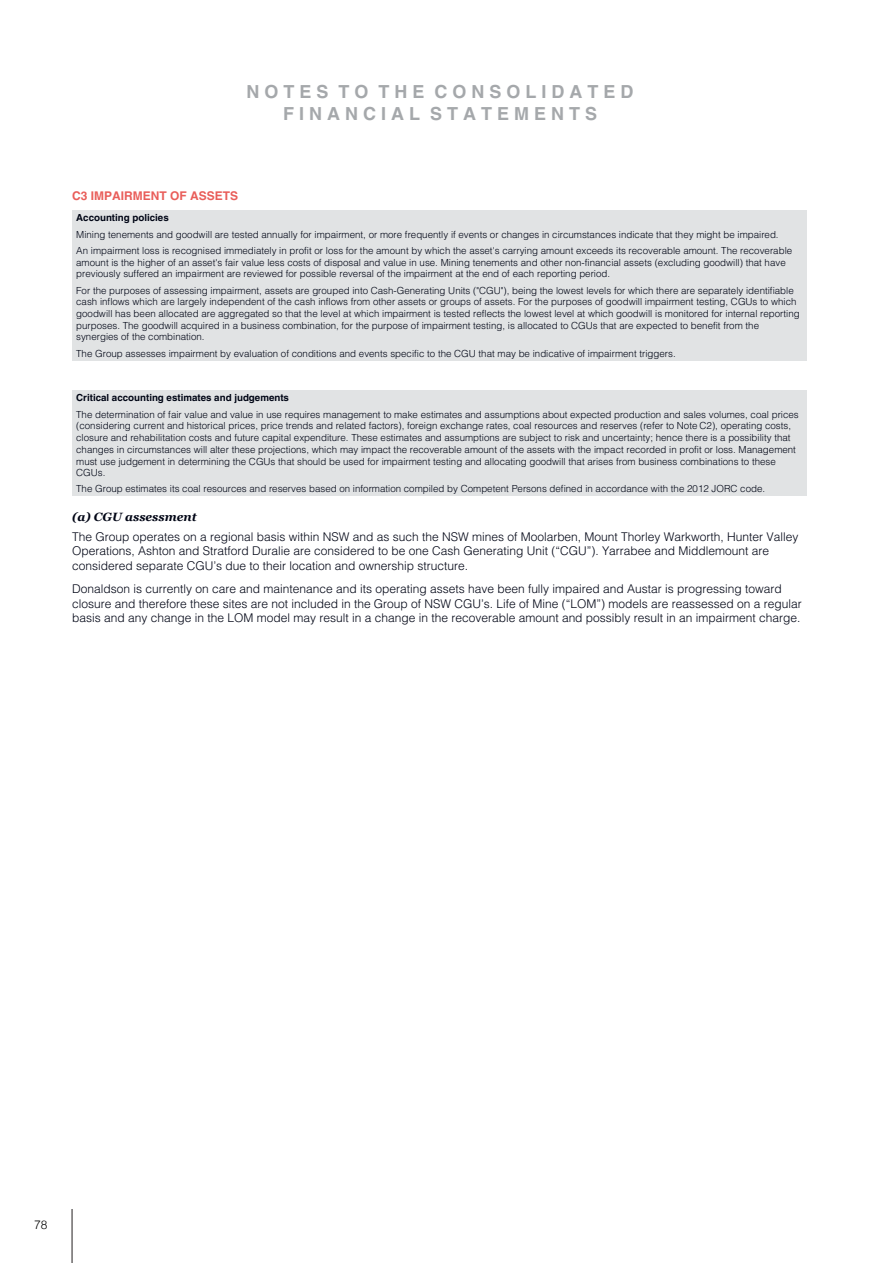
<style>
.page{position:relative;width:893px;height:1263px;background:#fff}
.page>*{position:absolute;margin:0;border:0;box-sizing:border-box;transform-origin:0 0}
.t1{font:700 18px/21.6px "Helvetica LT Std";color:#a5a8ab;text-align:center}
.t2{font:300 12px/14.4px "Helvetica LT Std";color:#000515}
.t3{font:700 12px "Helvetica LT Std";color:#e95e5a}
.t4{font:italic 700 12px "Georgia";color:#000515}
.t5{font:300 12px "Helvetica";color:#000}
.t6{font:300 9.75px/11.7px "Helvetica LT Std";color:#000515}
.t7{font:700 9.75px "Helvetica LT Std";color:#000515}
</style>
<div class="page">
<div style="left:72px;top:210px;width:735px;height:17px;background:#e1e3e4"></div>
<div style="left:72px;top:227px;width:735px;height:134px;background:#e1e3e4"></div>
<div style="left:72px;top:390px;width:735px;height:17px;background:#e1e3e4"></div>
<div style="left:72px;top:407px;width:735px;height:89px;background:#e1e3e4"></div>
<hr style="left:72px;top:1209px;width:1px;height:54px;background:#231f20">
<h1 class="t1" style="left:246px;top:81px;width:389px">N O T E S T O T H E C O N S O L I D A T E D<br>F I N A N C I A L S T A T E M E N T S</h1>
<p class="t3" style="left:72px;top:188px;width:167px">C3 IMPAIRMENT OF ASSETS</p>
<p class="t7" style="left:76px;top:212px;width:94px">Accounting policies</p>
<p class="t6" style="left:76px;top:226px;width:717px;line-height:16.2px">Mining tenements and goodwill are tested annually for impairment, or more frequently if events or changes in circumstances indicate that they might be impaired.<br>An impairment loss is recognised immediately in profit or loss for the amount by which the asset's carrying amount exceeds its recoverable amount. The recoverable</p>
<p class="t6" style="left:76px;top:256px;width:711px">amount is the higher of an asset's fair value less costs of disposal and value in use. Mining tenements and other non-financial assets (excluding goodwill) that have previously suffered an impairment are reviewed for possible reversal of the impairment at the end of each reporting period.</p>
<p class="t6" style="left:76px;top:284px;width:725px">For the purposes of assessing impairment, assets are grouped into Cash-Generating Units ("CGU"), being the lowest levels for which there are separately identifiable cash inflows which are largely independent of the cash inflows from other assets or groups of assets. For the purposes of goodwill impairment testing, CGUs to which goodwill has been allocated are aggregated so that the level at which impairment is tested reflects the lowest level at which goodwill is monitored for internal reporting purposes. The goodwill acquired in a business combination, for the purpose of impairment testing, is allocated to CGUs that are expected to benefit from the synergies of the combination.</p>
<p class="t6" style="left:76px;top:347px;width:601px">The Group assesses impairment by evaluation of conditions and events specific to the CGU that may be indicative of impairment triggers.</p>
<p class="t7" style="left:76px;top:391px;width:214px">Critical accounting estimates and judgements</p>
<p class="t6" style="left:76px;top:408px;width:724px">The determination of fair value and value in use requires management to make estimates and assumptions about expected production and sales volumes, coal prices (considering current and historical prices, price trends and related factors), foreign exchange rates, coal resources and reserves (refer to Note C2), operating costs, closure and rehabilitation costs and future capital expenditure. These estimates and assumptions are subject to risk and uncertainty; hence there is a possibility that changes in circumstances will alter these projections, which may impact the recoverable amount of the assets with the impact recorded in profit or loss. Management must use judgement in determining the CGUs that should be used for impairment testing and allocating goodwill that arises from business combinations to these CGUs.</p>
<p class="t6" style="left:76px;top:483px;width:690px">The Group estimates its coal resources and reserves based on information compiled by Competent Persons defined in accordance with the 2012 JORC code.</p>
<p class="t4" style="left:72px;top:510px;width:126px">(a) CGU assessment</p>
<p class="t2" style="left:72px;top:529px;width:728px">The Group operates on a regional basis within NSW and as such the NSW mines of Moolarben, Mount Thorley Warkworth, Hunter Valley<br>Operations, Ashton and Stratford Duralie are considered to be one Cash Generating Unit (“CGU”). Yarrabee and Middlemount are considered separate CGU’s due to their location and ownership structure.</p>
<p class="t2" style="left:72px;top:582px;width:731px">Donaldson is currently on care and maintenance and its operating assets have been fully impaired and Austar is progressing toward closure and therefore these sites are not included in the Group of NSW CGU’s. Life of Mine (“LOM”) models are reassessed on a regular basis and any change in the LOM model may result in a change in the recoverable amount and possibly result in an impairment charge.</p>
<p class="t5" style="left:34px;top:1214px;width:15px">78</p>
</div>
